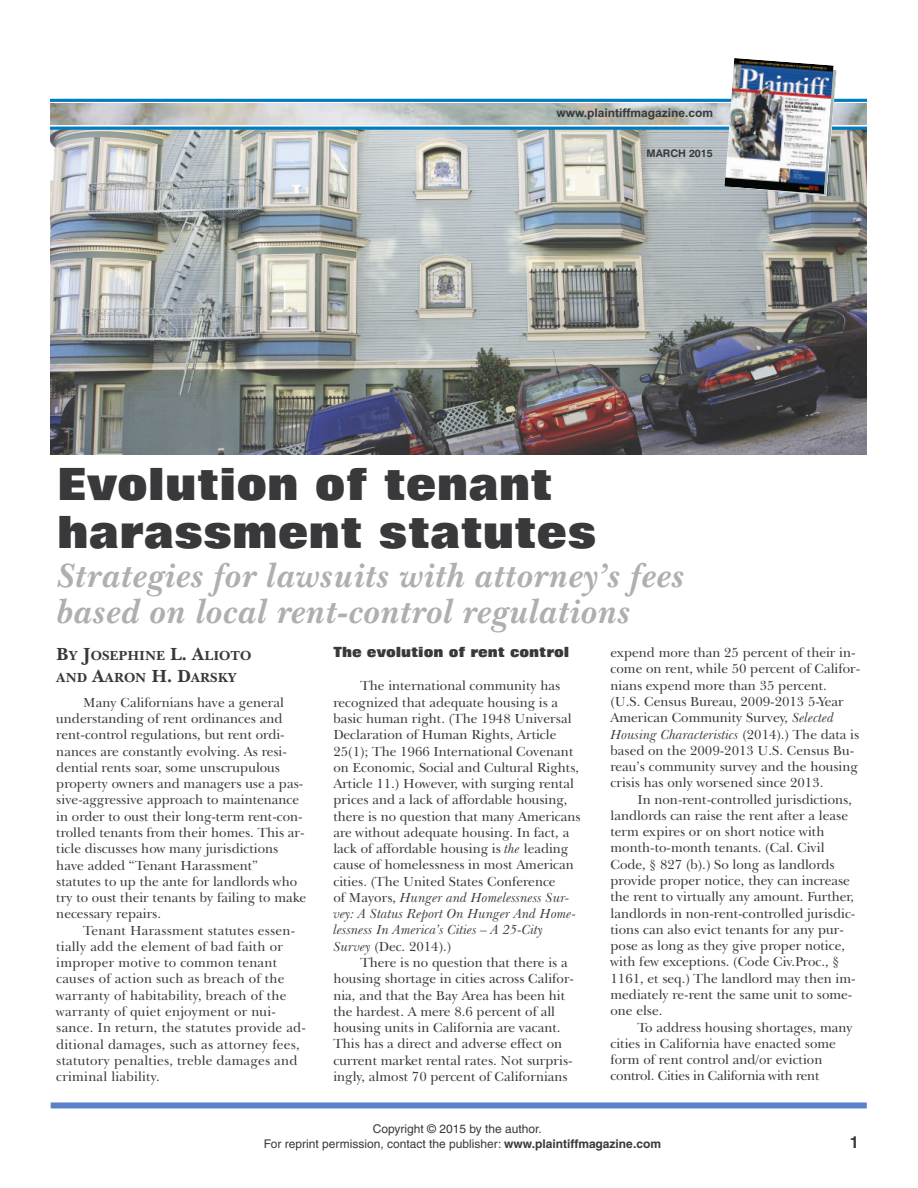
<style>
.page{position:relative;width:918px;height:1188px;background:#fff}
.page>*{position:absolute;margin:0;border:0;box-sizing:border-box;transform-origin:0 0}
.t1{font:800 45px/48px "Folio BT";color:#39383a}
.t2{font:italic 700 34.5px/36px "New Baskerville IT Cby BT";color:#b0afb0}
.t3{font:700 16.5px "Helvetica";color:#39383a}
.t4{font:800 14.25px "Folio BT";color:#39383a}
.t5{font:13.5px/16.4px "New Baskerville IT Cby BT";color:#39383a}
.t6{font:700 13.5px/21.6px "New Baskerville IT Cby BT";color:#39383a}
.t7{font:12px/15px "Helvetica";color:#39383a}
.t8{font:700 12px "Arial";color:#39383a}
.t9{font:700 10.5px "Swiss 721 BT";color:#39383a}
.s1{font-size:18px}
.s2{font-style:italic}
.s3{font-weight:700}
</style>
<div class="page">
<img style="left:50px;top:130px;width:817px;height:324px">
<img style="left:50px;top:104px;width:817px;height:21px">
<hr style="left:50px;top:99px;width:817px;height:3px;background:#007cc2">
<hr style="left:50px;top:127px;width:817px;height:3px;background:#007cc2">
<svg style="left:727px;top:70px;width:110px;height:126px"></svg>
<img style="left:724px;top:58px;width:110px;height:136px">
<div style="left:51px;top:1102px;width:816px;height:6px;background:#5c81cc"></div>
<p class="t8" style="left:556px;top:106px;width:158px">www.plaintiffmagazine.com</p>
<p class="t9" style="left:647px;top:149px;width:68px">MARCH 2015</p>
<h1 class="t1" style="left:57px;top:465px;width:541px">Evolution of tenant harassment statutes</h1>
<h2 class="t2" style="left:57px;top:562px;width:630px">Strategies for lawsuits with attorney’s fees based on local rent-control regulations</h2>
<p class="t6" style="left:56px;top:646px;width:197px"><span class="s1">B</span>Y <span class="s1">J</span>OSEPHINE <span class="s1">L. A</span>LIOTO<br>AND <span class="s1">A</span>ARON <span class="s1">H. D</span>ARSKY</p>
<p class="t5" style="left:56px;top:696px;width:251px;text-indent:27px">Many Californians have a general understanding of rent ordinances and rent-control regulations, but rent ordi&shy;nances are constantly evolving. As resi&shy;dential rents soar, some unscrupulous property owners and managers use a pas&shy;sive-aggressive approach to maintenance in order to oust their long-term rent-con&shy;trolled tenants from their homes. This ar&shy;ticle discusses how many jurisdictions have added “Tenant Harassment” statutes to up the ante for landlords who try to oust their tenants by failing to make necessary repairs.</p>
<p class="t5" style="left:56px;top:924px;width:251px;text-indent:27px">Tenant Harassment statutes essen&shy;tially add the element of bad faith or improper motive to common tenant causes of action such as breach of the warranty of habitability, breach of the warranty of quiet enjoyment or nui&shy;sance. In return, the statutes provide ad&shy;ditional damages, such as attorney fees, statutory penalties, treble damages and criminal liability.</p>
<p class="t4" style="left:333px;top:647px;width:237px">The evolution of rent control</p>
<p class="t5" style="left:333px;top:679px;width:249px;text-indent:27px">The international community has recognized that adequate housing is a basic human right. (The 1948 Universal Declaration of Human Rights, Article 25(1); The 1966 International Covenant on Economic, Social and Cultural Rights, Article 11.) However, with surging rental prices and a lack of affordable housing, there is no question that many Americans are without adequate housing. In fact, a lack of affordable housing is <span class="s2">the</span> leading cause of homelessness in most American cities. (The United States Conference<br>of Mayors, <span class="s2">Hunger and Homelessness Sur&shy;vey: A Status Report On Hunger And Home&shy;lessness In America’s Cities – A 25-City Survey</span> (Dec. 2014).)</p>
<p class="t5" style="left:333px;top:956px;width:242px;text-indent:27px">There is no question that there is a housing shortage in cities across Califor&shy;nia, and that the Bay Area has been hit the hardest. A mere 8.6 percent of all housing units in California are vacant.<br>This has a direct and adverse effect on current market rental rates. Not surpris&shy;ingly, almost 70 percent of Californians</p>
<p class="t5" style="left:611px;top:646px;width:251px">expend more than 25 percent of their in&shy;come on rent, while 50 percent of Califor&shy;nians expend more than 35 percent.<br>(U.S. Census Bureau, 2009-2013 5-Year American Community Survey, <span class="s2">Selected Housing Characteristics</span> (2014).) The data is based on the 2009-2013 U.S. Census Bu&shy;reau’s community survey and the housing crisis has only worsened since 2013.</p>
<p class="t5" style="left:611px;top:793px;width:247px;text-indent:27px">In non-rent-controlled jurisdictions, landlords can raise the rent after a lease term expires or on short notice with month-to-month tenants. (Cal. Civil Code, § 827 (b).) So long as landlords provide proper notice, they can increase the rent to virtually any amount. Further, landlords in non-rent-controlled jurisdic&shy;tions can also evict tenants for any pur&shy;pose as long as they give proper notice, with few exceptions. (Code Civ.Proc., § 1161, et seq.) The landlord may then im&shy;mediately re-rent the same unit to some&shy;one else.</p>
<p class="t5" style="left:611px;top:1020px;width:244px;text-indent:27px">To address housing shortages, many cities in California have enacted some form of rent control and/or eviction control. Cities in California with rent</p>
<p class="t7" style="left:264px;top:1123px;width:399px;text-indent:109px">Copyright © 2015 by the author.<br>For reprint permission, contact the publisher: <span class="s3">www.plaintiffmagazine.com</span></p>
<p class="t3" style="left:850px;top:1136px;width:11px">1</p>
</div>
